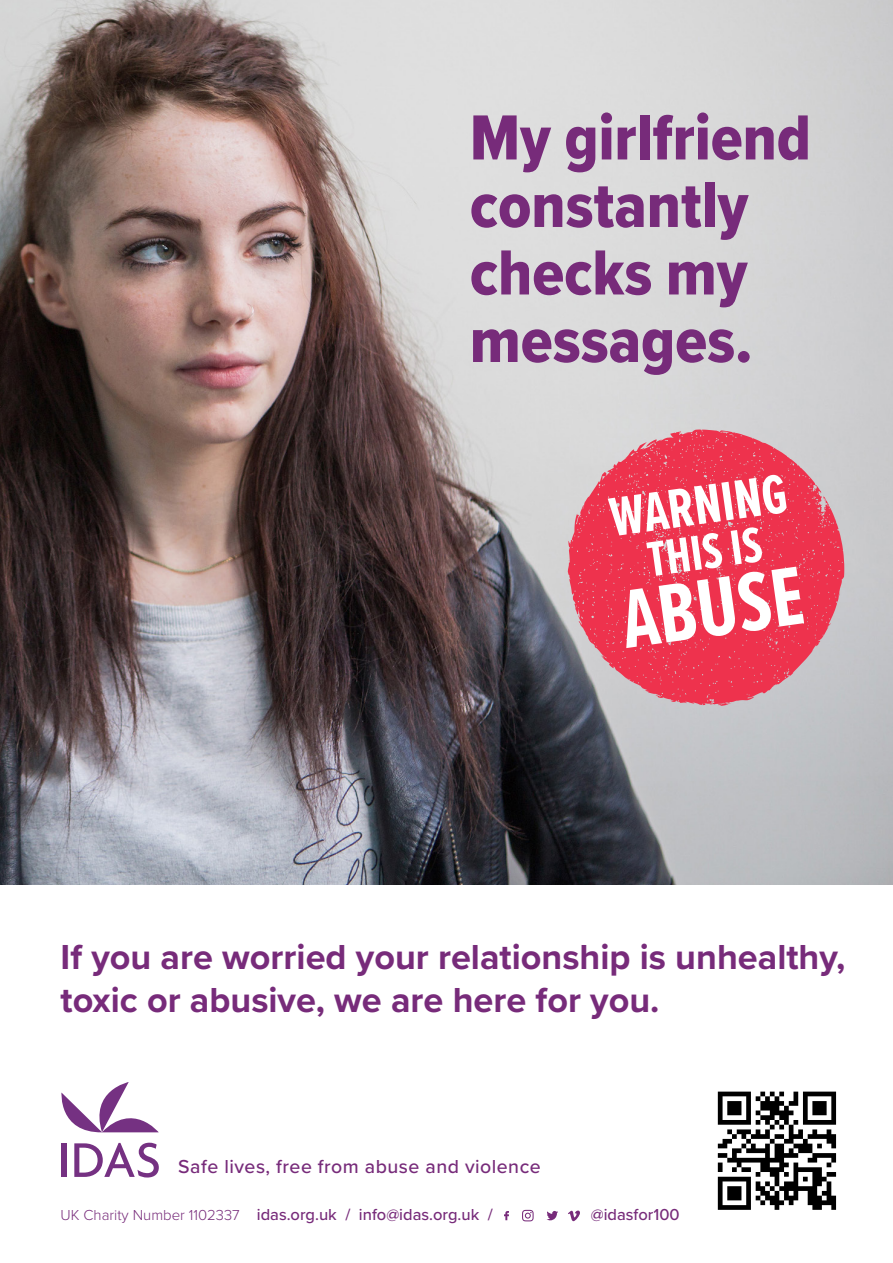
<style>
.page{position:relative;width:893px;height:1263px;background:#fff}
.page>*{position:absolute;margin:0;border:0;box-sizing:border-box;transform-origin:0 0}
.t1{font:700 85.5px "Proxima Nova Ex Cn";color:#fff}
.t2{font:66px/67.5px "Proxima Nova Cond Extrabld";color:#772b7a}
.t3{font:700 57px "Proxima Nova Ex Cn";color:#fff}
.t4{font:500 52.5px "Agenda";color:#753182}
.t5{font:700 51px "Proxima Nova Ex Cn";color:#fff}
.t6{font:700 36px/43.2px "Proxima Nova";color:#772b7a}
.Header_text_pink{font:500 19.5px "Proxima Nova";letter-spacing:.025em;color:#772b7a}
.t7{font:500 16.5px "Proxima Nova";color:#772b7a}
.s1{font-weight:300;font-size:15px}
</style>
<div class="page">
<img style="left:0;top:0;width:893px;height:884px">
<svg style="left:61px;top:1082px;width:98px;height:51px"></svg>
<svg style="left:504px;top:1211px;width:5px;height:9px"></svg>
<svg style="left:522px;top:1210px;width:12px;height:11px"></svg>
<svg style="left:546px;top:1211px;width:12px;height:9px"></svg>
<svg style="left:568px;top:1210px;width:12px;height:11px"></svg>
<svg style="left:567px;top:429px;width:277px;height:277px;background:#e3576c"></svg>
<svg style="left:718px;top:1091px;width:118px;height:119px"></svg>
<p class="t2" style="left:470px;top:103px;width:342px">My girlfriend constantly checks my messages.</p>
<p class="t3" style="left:604px;top:477px;width:180px;rotate:-8deg">WARNING</p>
<p class="t5" style="left:643px;top:523px;width:117px;rotate:-8deg">THIS IS</p>
<p class="t1" style="left:614px;top:558px;width:184px;rotate:-8deg">ABUSE</p>
<p class="t6" style="left:61px;top:934px;width:786px">If you are worried your relationship is unhealthy, toxic or abusive, we are here for you.</p>
<p class="t4" style="left:57px;top:1128px;width:105px">IDAS</p>
<p class="Header_text_pink" style="left:178px;top:1152px;width:364px">Safe lives, free from abuse and violence</p>
<p class="t7" style="left:61px;top:1202px;width:434px"><span class="s1">UK Charity Number 1102337</span> idas.org.uk / info@idas.org.uk /</p>
<p class="t7" style="left:591px;top:1202px;width:90px">@idasfor100</p>
</div>
